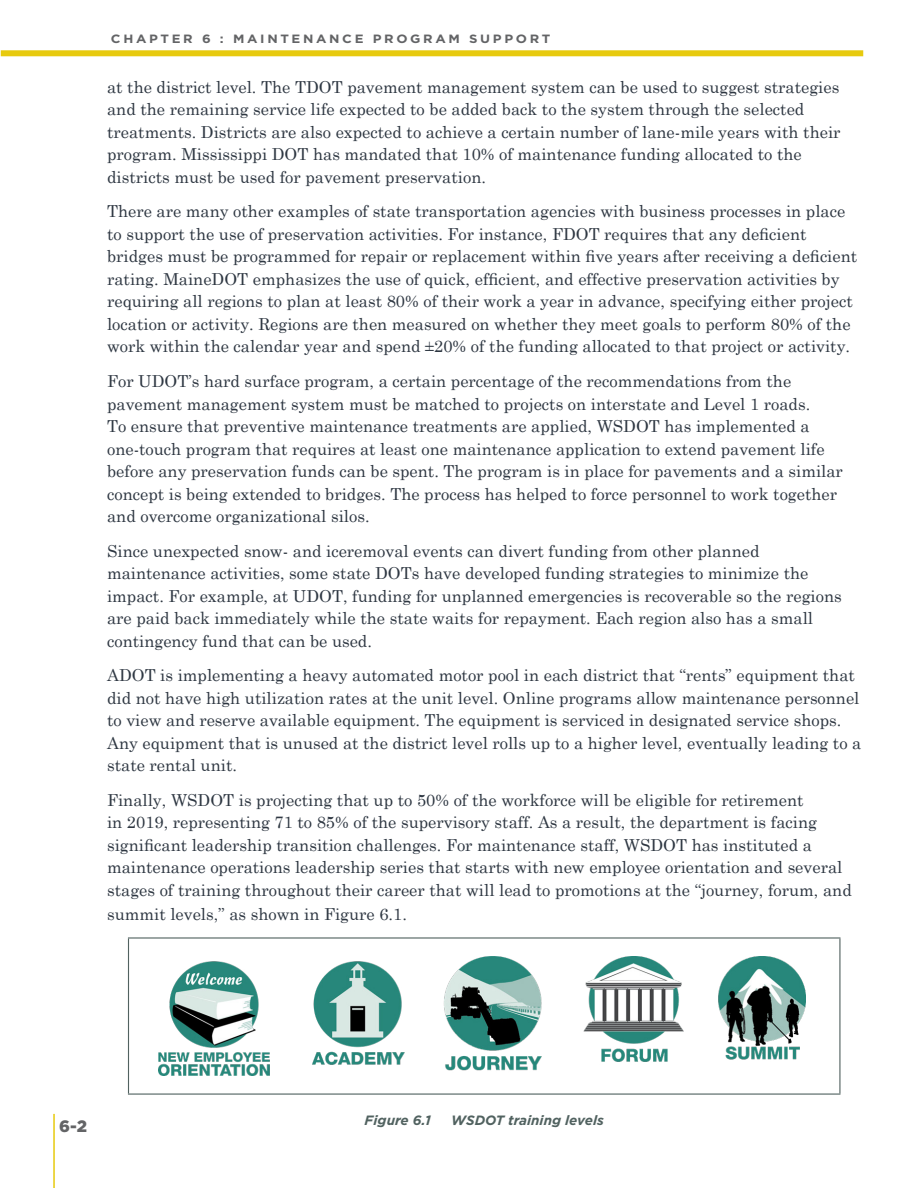
<style>
.page{position:relative;width:918px;height:1188px;background:#fff}
.page>*{position:absolute;margin:0;border:0;box-sizing:border-box;transform-origin:0 0}
.t1{font:16.5px/22.5px "Century Schoolbook";color:#2e3742}
.t2{font:900 16.5px "Gotham";color:#636466}
.t3{font:italic 700 13.5px "Gotham";color:#516260}
.t4{font:700 12px "Gotham";letter-spacing:.2em;color:#636466;scale:1.1 1}
</style>
<div class="page">
<hr style="left:53px;top:1114px;width:2px;height:74px;background:#e7ca0e">
<div style="left:1px;top:50px;width:862px;height:6px;background:#e7ca0e"></div>
<hr style="left:128px;top:939px;width:1px;height:155px;background:#516260">
<hr style="left:128px;top:937px;width:712px;height:2px;background:#516260">
<hr style="left:839px;top:939px;width:1px;height:155px;background:#516260">
<hr style="left:128px;top:1094px;width:712px;height:1px;background:#516260">
<img style="left:159px;top:956px;width:647px;height:119px">
<p class="t4" style="left:111px;top:31px;width:401px">CHAPTER 6 : MAINTENANCE PROGRAM SUPPORT</p>
<p class="t1" style="left:107px;top:75px;width:735px">at the district level. The TDOT pavement management system can be used to suggest strategies and the remaining service life expected to be added back to the system through the selected treatments. Districts are also expected to achieve a certain number of lane-mile years with their program. Mississippi DOT has mandated that 10% of maintenance funding allocated to the districts must be used for pavement preservation.</p>
<p class="t1" style="left:107px;top:200px;width:752px">There are many other examples of state transportation agencies with business processes in place to support the use of preservation activities. For instance, FDOT requires that any deficient bridges must be programmed for repair or replacement within five years after receiving a deficient rating. MaineDOT emphasizes the use of quick, efficient, and effective preservation activities by requiring all regions to plan at least 80% of their work a year in advance, specifying either project location or activity. Regions are then measured on whether they meet goals to perform 80% of the work within the calendar year and spend ±20% of the funding allocated to that project or activity.</p>
<p class="t1" style="left:107px;top:369px;width:737px">For UDOT’s hard surface program, a certain percentage of the recommendations from the pavement management system must be matched to projects on interstate and Level 1 roads.<br>To ensure that preventive maintenance treatments are applied, WSDOT has implemented a one-touch program that requires at least one maintenance application to extend pavement life before any preservation funds can be spent. The program is in place for pavements and a similar concept is being extended to bridges. The process has helped to force personnel to work together and overcome organizational silos.</p>
<p class="t1" style="left:107px;top:539px;width:736px">Since unexpected snow- and iceremoval events can divert funding from other planned maintenance activities, some state DOTs have developed funding strategies to minimize the impact. For example, at UDOT, funding for unplanned emergencies is recoverable so the regions are paid back immediately while the state waits for repayment. Each region also has a small contingency fund that can be used.</p>
<p class="t1" style="left:107px;top:663px;width:756px">ADOT is implementing a heavy automated motor pool in each district that “rents” equipment that did not have high utilization rates at the unit level. Online programs allow maintenance personnel to view and reserve available equipment. The equipment is serviced in designated service shops.<br>Any equipment that is unused at the district level rolls up to a higher level, eventually leading to a state rental unit.</p>
<p class="t1" style="left:107px;top:788px;width:746px">Finally, WSDOT is projecting that up to 50% of the workforce will be eligible for retirement<br>in 2019, representing 71 to 85% of the supervisory staff. As a result, the department is facing significant leadership transition challenges. For maintenance staff, WSDOT has instituted a maintenance operations leadership series that starts with new employee orientation and several stages of training throughout their career that will lead to promotions at the “journey, forum, and</p>
<p class="t1" style="left:107px;top:902px;width:301px">summit levels,” as shown in Figure 6.1.</p>
<p class="t2" style="left:59px;top:1117px;width:29px">6-2</p>
<p class="t3" style="left:365px;top:1112px;width:68px">Figure 6.1</p>
<p class="t3" style="left:451px;top:1112px;width:154px">WSDOT training levels</p>
</div>
